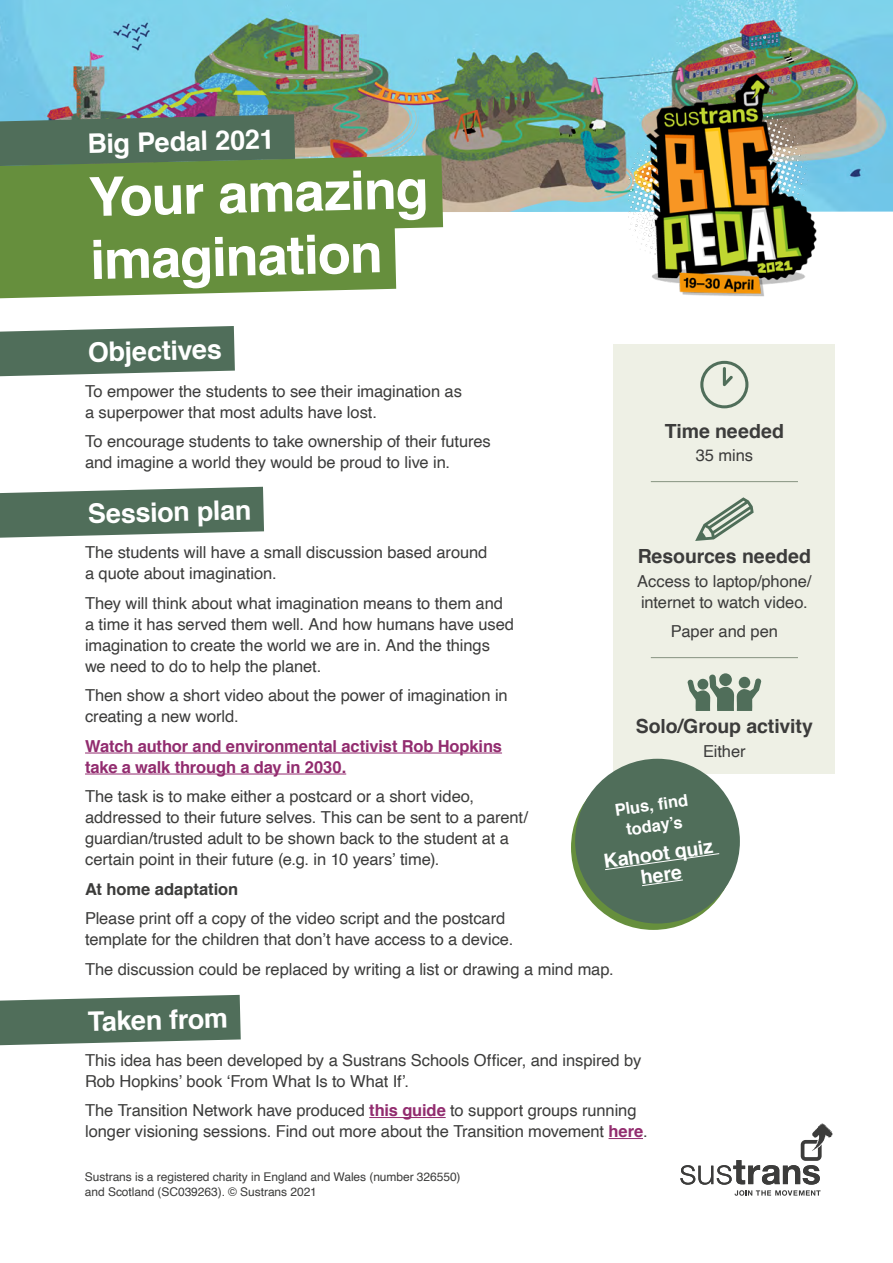
<style>
.page{position:relative;width:893px;height:1263px;background:#fff}
.page>*{position:absolute;margin:0;border:0;box-sizing:border-box;transform-origin:0 0}
.Heading_1{font:700 54px/63.2px "Helvetica";color:#fff}
.Heading_2{font:700 27px "Helvetica";color:#fff}
.Heading_1-2{font:700 27px "Helvetica";color:#fff}
.Heading_3{font:700 19.5px "Helvetica";letter-spacing:-.005em;color:#3c3c3b}
.Heading_3-2{font:700 19.5px/21px "Helvetica";color:#fff;text-align:center}
.Body{font:16.5px/21px "Helvetica";letter-spacing:-.005em;color:#3c3c3b}
.Body-2{font:700 16.5px/21px "Helvetica";letter-spacing:-.01em;color:#922c6f}
.Body-3{font:700 16.5px "Helvetica";color:#3c3c3b}
.Body-4{font:700 16.5px/21px "Helvetica";color:#fff;text-align:center}
.t1{font:12px/14.4px "Helvetica";letter-spacing:-.005em;color:#3c3c3b}
.s1{font-weight:700;color:#922c6f}
</style>
<div class="page">
<svg style="left:680px;top:1124px;width:152px;height:72px"></svg>
<img style="left:0;top:0;width:893px;height:212px">
<img style="left:629px;top:63px;width:191px;height:234px">
<svg style="left:0;top:114px;width:443px;height:184px;background:#709155"></svg>
<hr style="left:369px;top:1117px;width:77px;height:1px;background:#922c6f">
<hr style="left:609px;top:1138px;width:34px;height:1px;background:#922c6f">
<svg style="left:0;top:995px;width:241px;height:50px;background:#637e6c"></svg>
<hr style="left:85px;top:753px;width:417px;height:1px;background:#922c6f">
<hr style="left:85px;top:774px;width:261px;height:1px;background:#922c6f">
<svg style="left:0;top:487px;width:264px;height:51px;background:#65806e"></svg>
<div style="left:614px;top:344px;width:221px;height:429px;background:#eef0e5"></div>
<svg style="left:700px;top:361px;width:48px;height:47px"></svg>
<hr style="left:651px;top:481px;width:147px;height:1px;background:#869381">
<svg style="left:695px;top:497px;width:59px;height:44px"></svg>
<hr style="left:651px;top:657px;width:147px;height:1px;background:#869381">
<svg style="left:687px;top:673px;width:74px;height:38px"></svg>
<svg style="left:0;top:326px;width:235px;height:50px;background:#637d6c"></svg>
<svg style="left:571px;top:765px;width:165px;height:165px"></svg>
<div style="left:575px;top:759px;width:165px;height:164px;background:#506e5a;border-radius:50%"></div>
<svg style="left:605px;top:853px;width:115px;height:18px"></svg>
<svg style="left:642px;top:879px;width:41px;height:8px"></svg>
<h1 class="Heading_1-2" style="left:87px;top:121px;width:189px;rotate:-1deg">Big Pedal 2021</h1>
<h1 class="Heading_1" style="left:88px;top:165px;width:342px;rotate:-1deg">Your amazing imagination</h1>
<h2 class="Heading_2" style="left:88px;top:330px;width:136px;rotate:-1deg">Objectives</h2>
<p class="Body" style="left:85px;top:381px;width:378px">To empower the students to see their imagination as a superpower that most adults have lost.</p>
<p class="Body" style="left:85px;top:431px;width:407px">To encourage students to take ownership of their futures and imagine a world they would be proud to live in.</p>
<h2 class="Heading_2" style="left:88px;top:492px;width:165px;rotate:-1deg">Session plan</h2>
<p class="Heading_3" style="left:665px;top:415px;width:121px">Time needed</p>
<p class="Body" style="left:696px;top:445px;width:59px">35 mins</p>
<p class="Body" style="left:85px;top:542px;width:404px">The students will have a small discussion based around a quote about imagination.</p>
<p class="Body" style="left:85px;top:593px;width:431px">They will think about what imagination means to them and a time it has served them well. And how humans have used imagination to create the world we are in. And the things we need to do to help the planet.</p>
<p class="Body" style="left:85px;top:685px;width:424px">Then show a short video about the power of imagination in creating a new world.</p>
<p class="Body-2" style="left:85px;top:736px;width:419px">Watch author and environmental activist Rob Hopkins take a walk through a day in 2030.</p>
<p class="Body" style="left:85px;top:786px;width:444px">The task is to make either a postcard or a short video, addressed to their future selves. This can be sent to a parent/ guardian/trusted adult to be shown back to the student at a certain point in their future (e.g. in 10 years’ time).</p>
<p class="Body-3" style="left:85px;top:876px;width:155px">At home adaptation</p>
<p class="Body" style="left:85px;top:908px;width:430px">Please print off a copy of the video script and the postcard template for the children that don’t have access to a device.</p>
<p class="Body" style="left:85px;top:959px;width:530px">The discussion could be replaced by writing a list or drawing a mind map.</p>
<p class="Heading_3" style="left:638px;top:541px;width:175px">Resources needed</p>
<p class="Body" style="left:637px;top:571px;width:176px">Access to laptop/phone/ internet to watch video.</p>
<p class="Body" style="left:671px;top:621px;width:109px">Paper and pen</p>
<p class="Heading_3" style="left:636px;top:711px;width:179px">Solo/Group activity</p>
<p class="Body" style="left:703px;top:741px;width:44px">Either</p>
<p class="Body-4" style="left:614px;top:800px;width:75px;rotate:-8deg">Plus, find today’s</p>
<p class="Heading_3-2" style="left:602px;top:851px;width:112px;rotate:-8deg">Kahoot quiz here</p>
<h2 class="Heading_2" style="left:88px;top:999px;width:142px;rotate:-1deg">Taken from</h2>
<p class="Body" style="left:85px;top:1050px;width:558px">This idea has been developed by a Sustrans Schools Officer, and inspired by<br>Rob Hopkins’ book ‘From What Is to What If’.</p>
<p class="Body" style="left:85px;top:1100px;width:564px">The Transition Network have produced <span class="s1">this guide</span> to support groups running longer visioning sessions. Find out more about the Transition movement <span class="s1">here</span>.</p>
<p class="t1" style="left:85px;top:1170px;width:377px">Sustrans is a registered charity in England and Wales (number 326550) and Scotland (SC039263). © Sustrans 2021</p>
</div>
